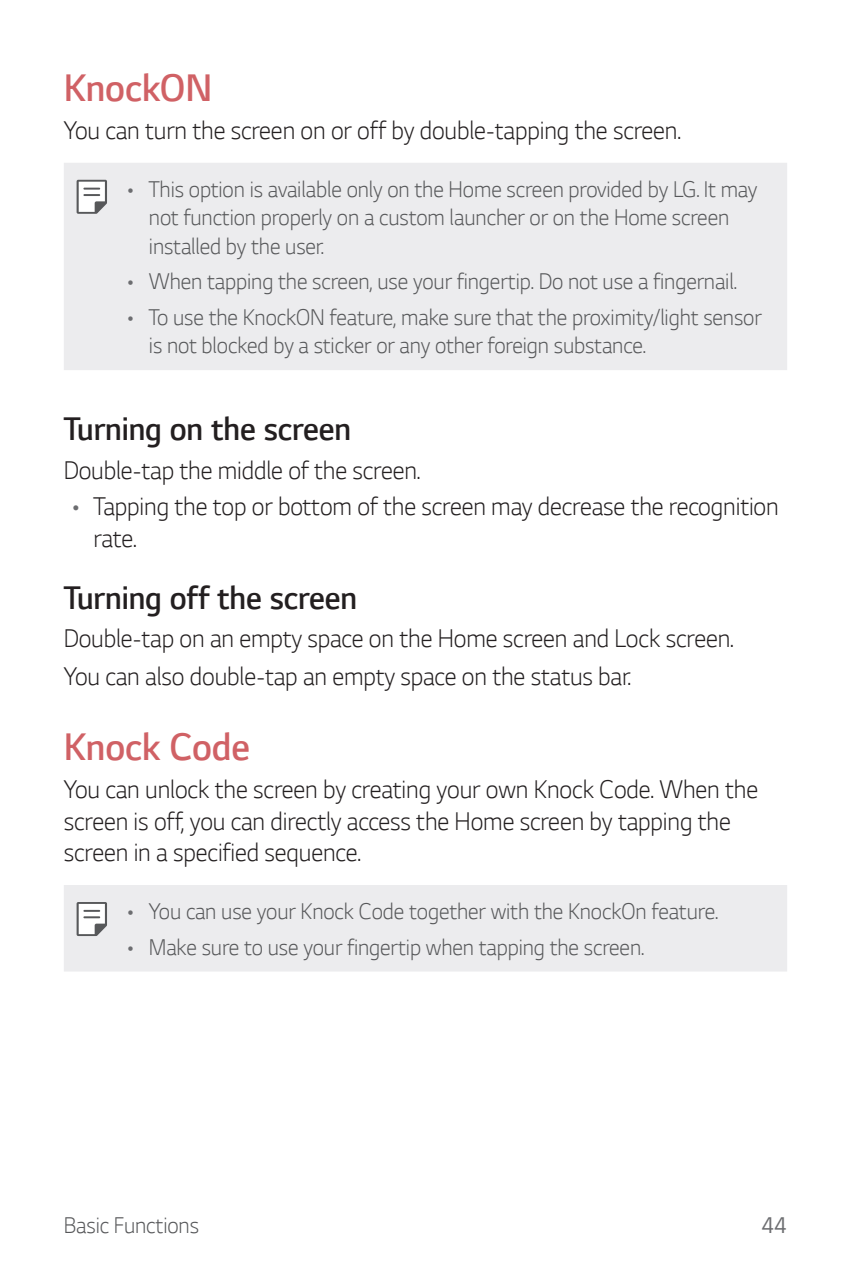
<style>
.page{position:relative;width:851px;height:1276px;background:#fff}
.page>*{position:absolute;margin:0;border:0;box-sizing:border-box;transform-origin:0 0}
.t1{font:300 40.5px "LG Smart";letter-spacing:-.005em;color:#d06165;scale:.95 1}
.t2{font:300 34.5px "LG Smart";letter-spacing:-.005em;color:#231f20;scale:.95 1}
.t3{font:300 27px/31.5px "LG Smart";letter-spacing:-.005em;color:#231f20;scale:.95 1}
.t4{font:300 24px/28.5px "LG Smart";letter-spacing:-.005em;color:#57585a;scale:.95 1}
.t5{font:24px "LG Smart";color:#6c6d70;scale:.95 1}
.s1{color:#6c6d70}
</style>
<div class="page">
<div style="left:64px;top:163px;width:723px;height:207px;background:#ececee"></div>
<svg style="left:77px;top:180px;width:30px;height:34px"></svg>
<div style="left:64px;top:885px;width:723px;height:86px;background:#ececee"></div>
<svg style="left:77px;top:902px;width:30px;height:34px"></svg>
<h1 class="t1" style="left:64px;top:72px;width:158px">KnockON</h1>
<p class="t3" style="left:64px;top:117px;width:651px">You can turn the screen on or off by double-tapping the screen.</p>
<p class="t4" style="left:149px;top:177px;width:642px;text-indent:-21px"><span class="s1">•</span> This option is available only on the Home screen provided by LG. It may not function properly on a custom launcher or on the Home screen installed by the user.</p>
<p class="t4" style="left:128px;top:270px;width:642px"><span class="s1">•</span> When tapping the screen, use your fingertip. Do not use a fingernail.</p>
<p class="t4" style="left:149px;top:305px;width:646px;text-indent:-21px"><span class="s1">•</span> To use the KnockON feature, make sure that the proximity/light sensor is not blocked by a sticker or any other foreign substance.</p>
<h2 class="t2" style="left:64px;top:416px;width:304px">Turning on the screen</h2>
<p class="t3" style="left:64px;top:457px;width:377px">Double-tap the middle of the screen.</p>
<p class="t3" style="left:94px;top:494px;width:722px;text-indent:-21px"><span class="s1">•</span> Tapping the top or bottom of the screen may decrease the recognition rate.</p>
<h2 class="t2" style="left:64px;top:584px;width:310px">Turning off the screen</h2>
<p class="t3" style="left:64px;top:622px;width:706px;line-height:38.4px">Double-tap on an empty space on the Home screen and Lock screen.<br>You can also double-tap an empty space on the status bar.</p>
<h1 class="t1" style="left:64px;top:731px;width:197px">Knock Code</h1>
<p class="t3" style="left:64px;top:776px;width:732px">You can unlock the screen by creating your own Knock Code. When the screen is off, you can directly access the Home screen by tapping the screen in a specified sequence.</p>
<p class="t4" style="left:128px;top:899px;width:623px"><span class="s1">•</span> You can use your Knock Code together with the KnockOn feature.</p>
<p class="t4" style="left:128px;top:935px;width:545px"><span class="s1">•</span> Make sure to use your fingertip when tapping the screen.</p>
<p class="t4" style="left:64px;top:1213px;width:144px">Basic Functions</p>
<p class="t5" style="left:761px;top:1215px;width:28px">44</p>
</div>
